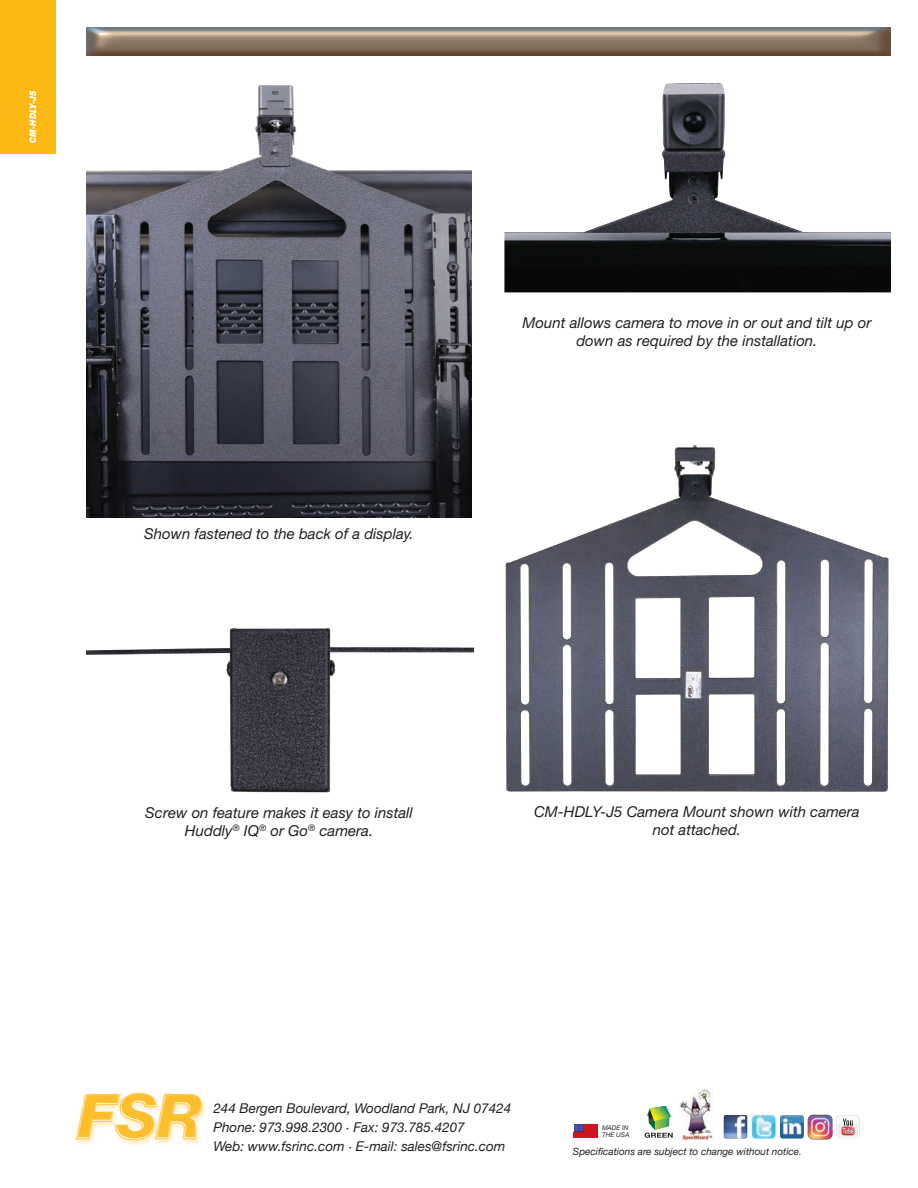
<style>
.page{position:relative;width:918px;height:1188px;background:#fff}
.page>*{position:absolute;margin:0;border:0;box-sizing:border-box;transform-origin:0 0}
.t1{font:italic 15px/18px "Helvetica Neue LT Std";color:#231f20;text-align:center}
.t2{font:italic 13.5px/18.9px "Helvetica Neue";color:#231f20}
.t3{font:italic 9.9px "Helvetica Neue";color:#231f20}
.t4{font:italic 900 9px "Helvetica Neue LT Std";color:#fff;scale:.9 1}
.t5{font:italic 6.45px/7.8px "Helvetica Neue";color:#231f20}
</style>
<div class="page">
<div style="left:0;top:0;width:55px;height:154px;background:#fcb814"></div>
<img style="left:75px;top:1092px;width:131px;height:54px">
<img style="left:86px;top:28px;width:805px;height:27px">
<img style="left:86px;top:85px;width:385px;height:433px">
<img style="left:87px;top:627px;width:386px;height:166px">
<img style="left:504px;top:83px;width:387px;height:209px">
<img style="left:505px;top:445px;width:384px;height:347px">
<svg style="left:574px;top:1124px;width:24px;height:14px"></svg>
<svg style="left:645px;top:1106px;width:28px;height:32px"></svg>
<img style="left:680px;top:1090px;width:33px;height:50px">
<img style="left:723px;top:1115px;width:25px;height:24px">
<img style="left:780px;top:1115px;width:24px;height:24px">
<img style="left:752px;top:1115px;width:24px;height:24px;border-radius:4px">
<img style="left:808px;top:1114px;width:24px;height:25px">
<div style="left:836px;top:1115px;width:24px;height:23px;background:#e2e3e2;border-radius:4px"></div>
<div style="left:837px;top:1116px;width:22px;height:22px;background:#f8f9f9;border-radius:4px"></div>
<svg style="left:838px;top:1116px;width:20px;height:21px"></svg>
<svg style="left:838px;top:1116px;width:20px;height:19px"></svg>
<p class="t4" style="left:28px;top:143px;width:60px;rotate:-90deg">CM-HDLY-J5</p>
<p class="t1" style="left:144px;top:527px;width:271px">Shown fastened to the back of a display.</p>
<p class="t1" style="left:145px;top:805px;width:269px">Screw on feature makes it easy to install<br>Huddly<sup>®</sup> IQ<sup>®</sup> or Go<sup>®</sup> camera.</p>
<p class="t1" style="left:522px;top:315px;width:350px">Mount allows camera to move in or out and tilt up or down as required by the installation.</p>
<p class="t1" style="left:534px;top:804px;width:327px">CM-HDLY-J5 Camera Mount shown with camera not attached.</p>
<p class="t2" style="left:213px;top:1098px;width:299px">244 Bergen Boulevard, Woodland Park, NJ 07424<br>Phone: 973.998.2300 · Fax: 973.785.4207<br>Web: www.fsrinc.com · E-mail: sales@fsrinc.com</p>
<p class="t5" style="left:602px;top:1124px;width:29px">MADE IN<br>THE USA</p>
<p class="t3" style="left:573px;top:1145px;width:231px">Specifications are subject to change without notice.</p>
</div>
